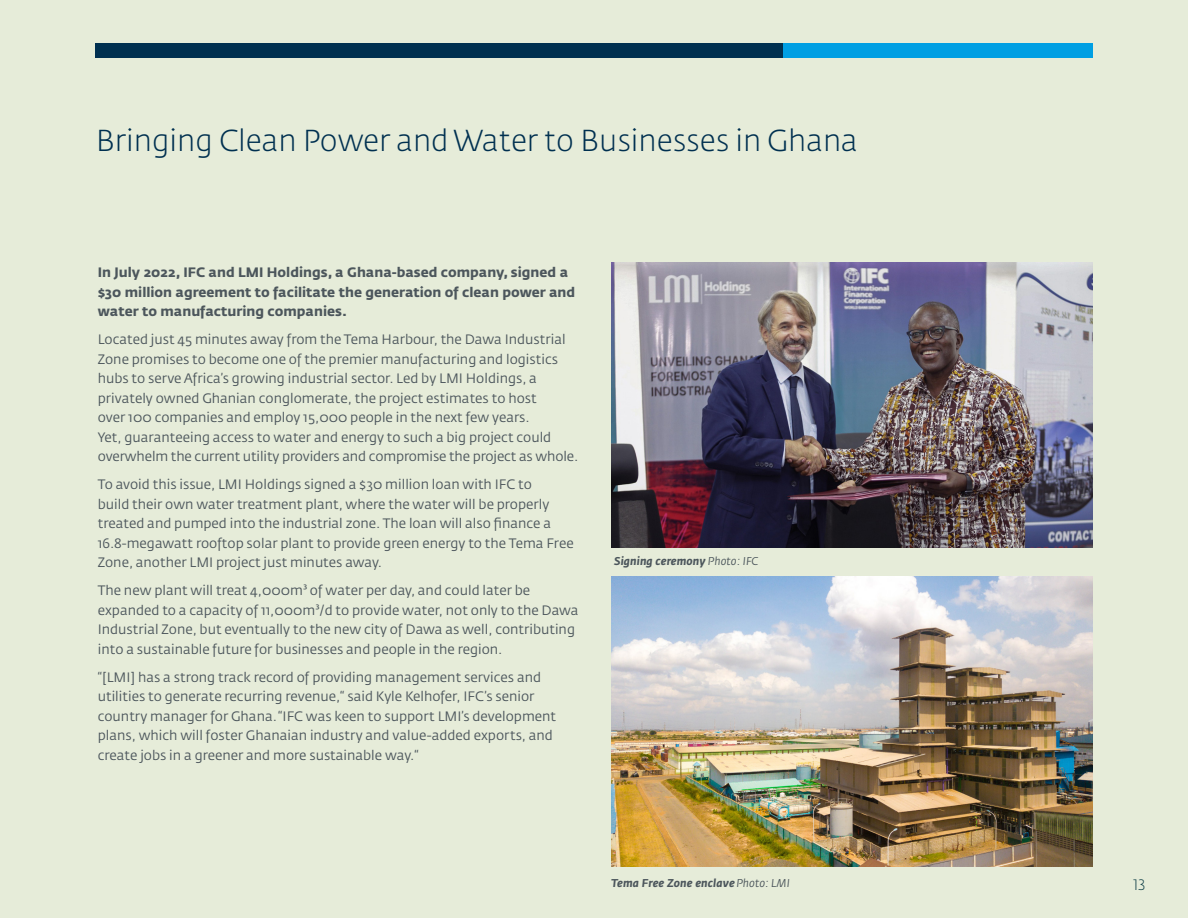
<style>
.page{position:relative;width:1188px;height:918px;background:#e6ecd9}
.page>*{position:absolute;margin:0;border:0;box-sizing:border-box;transform-origin:0 0}
.t1{font:300 30px "Fedra Sans Std";color:#003050}
.t2{font:300 15px "Fedra Sans Std";color:#003050}
.t3{font:13.5px/19.5px "Fedra Sans Std";color:#4c565c}
.t4{font:700 13.5px/19.5px "Fedra Sans Std";color:#4c565c}
.t5{font:italic 700 11.25px "Fedra Sans Std";letter-spacing:.01em;color:#4c565c}
.s1{font-weight:400}
</style>
<div class="page">
<img style="left:611px;top:577px;width:481px;height:290px">
<div style="left:783px;top:43px;width:309px;height:14px;background:#009fe3"></div>
<div style="left:96px;top:43px;width:687px;height:14px;background:#003050"></div>
<img style="left:611px;top:262px;width:481px;height:285px">
<p class="t1" style="left:96px;top:122px;width:764px">Bringing Clean Power and Water to Businesses in Ghana</p>
<p class="t4" style="left:98px;top:263px;width:479px">In July 2022, IFC and LMI Holdings, a Ghana-based company, signed a $30 million agreement to facilitate the generation of clean power and water to manufacturing companies.</p>
<p class="t3" style="left:98px;top:330px;width:482px">Located just 45 minutes away from the Tema Harbour, the Dawa Industrial Zone promises to become one of the premier manufacturing and logistics hubs to serve Africa’s growing industrial sector. Led by LMI Holdings, a privately owned Ghanian conglomerate, the project estimates to host<br>over 100 companies and employ 15,000 people in the next few years.<br>Yet, guaranteeing access to water and energy to such a big project could overwhelm the current utility providers and compromise the project as whole.</p>
<p class="t3" style="left:98px;top:475px;width:477px">To avoid this issue, LMI Holdings signed a $30 million loan with IFC to<br>build their own water treatment plant, where the water will be properly treated and pumped into the industrial zone. The loan will also finance a 16.8-megawatt rooftop solar plant to provide green energy to the Tema Free Zone, another LMI project just minutes away.</p>
<p class="t3" style="left:98px;top:581px;width:482px">The new plant will treat 4,000m³ of water per day, and could later be expanded to a capacity of 11,000m³/d to provide water, not only to the Dawa Industrial Zone, but eventually to the new city of Dawa as well, contributing into a sustainable future for businesses and people in the region.</p>
<p class="t3" style="left:98px;top:667px;width:460px">“[LMI] has a strong track record of providing management services and utilities to generate recurring revenue,“ said Kyle Kelhofer, IFC’s senior country manager for Ghana. “IFC was keen to support LMI’s development plans, which will foster Ghanaian industry and value-added exports, and create jobs in a greener and more sustainable way.“</p>
<p class="t5" style="left:614px;top:554px;width:146px">Signing ceremony <span class="s1">Photo: IFC</span></p>
<p class="t5" style="left:611px;top:876px;width:181px">Tema Free Zone enclave <span class="s1">Photo: LMI</span></p>
<p class="t2" style="left:1134px;top:876px;width:13px">13</p>
</div>
